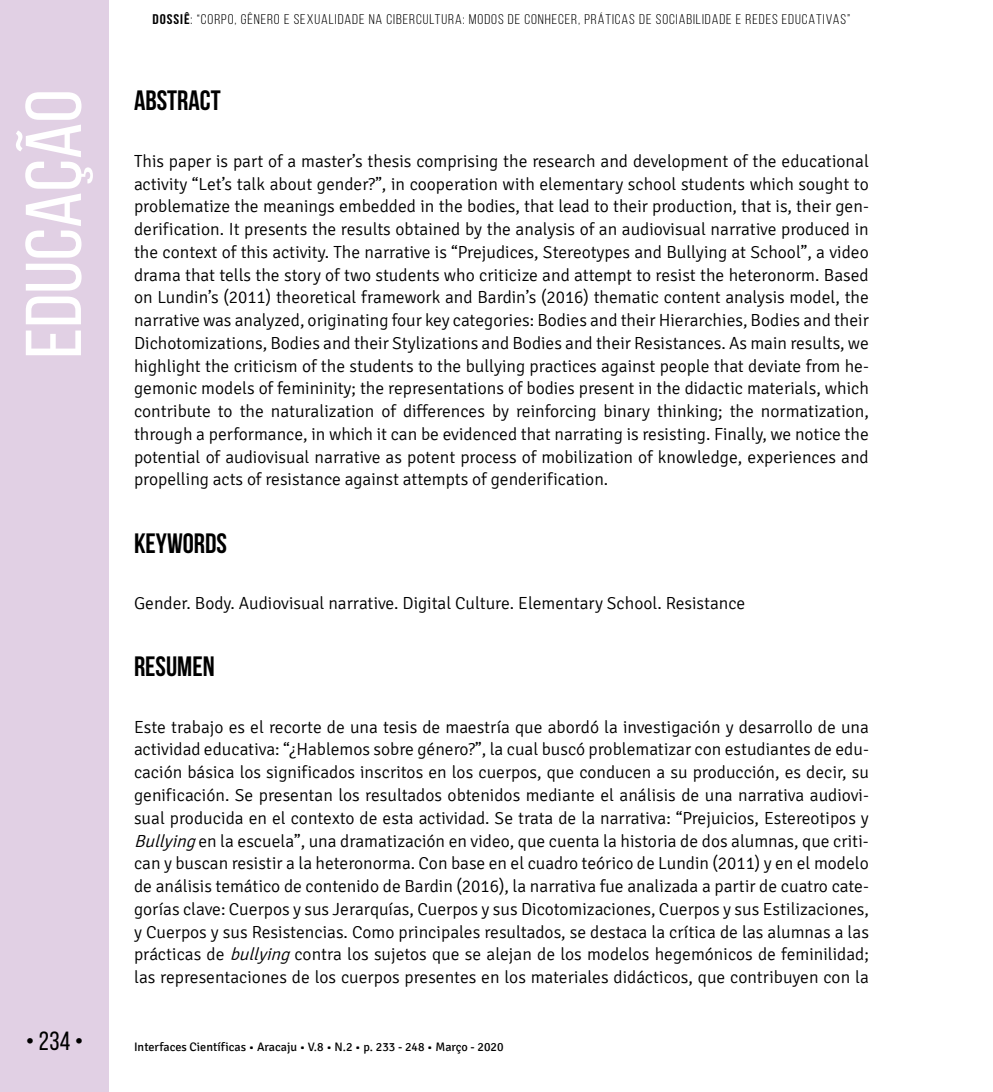
<style>
.page{position:relative;width:993px;height:1092px;background:#fff}
.page>*{position:absolute;margin:0;border:0;box-sizing:border-box;transform-origin:0 0}
.t1{font:78.75px "Bebas Neue";color:#fff;scale:1.09 1}
.t2{font:700 28px "Bebas Neue";color:#000}
.t3{font:26.25px "Bebas Neue";color:#000}
.t4{font:300 17.5px/22.8px "Signika";color:#000;text-align:justify}
.t5{font:14px "Bebas Neue";letter-spacing:.06em;color:#000;scale:1.1 1}
.t6{font:12.25px "Signika";color:#000}
.s1{font-weight:700}
.s2{font-style:italic}
</style>
<div class="page">
<div style="left:0;top:0;width:109px;height:1091px;background:#e1d0e4"></div>
<h1 class="t1" style="left:11px;top:358px;width:248px;rotate:-90deg">EDUCAÇÃO</h1>
<p class="t5" style="left:152px;top:11px;width:635px"><span class="s1">DOSSIÊ</span>: “CORPO, GÊNERO E SEXUALIDADE NA CIBERCULTURA: MODOS DE CONHECER, PRÁTICAS DE SOCIABILIDADE E REDES EDUCATIVAS”</p>
<h2 class="t2" style="left:134px;top:85px;width:88px">ABSTRACT</h2>
<p class="t4" style="left:134px;top:150px;width:736px">This paper is part of a master’s thesis comprising the research and development of the educational activity “Let’s talk about gender?”, in cooperation with elementary school students which sought to problematize the meanings embedded in the bodies, that lead to their production, that is, their gen&shy;derification. It presents the results obtained by the analysis of an audiovisual narrative produced in the context of this activity. The narrative is “Prejudices, Stereotypes and Bullying at School”, a video drama that tells the story of two students who criticize and attempt to resist the heteronorm. Based on Lundin’s (2011) theoretical framework and Bardin’s (2016) thematic content analysis model, the narrative was analyzed, originating four key categories: Bodies and their Hierarchies, Bodies and their Dichotomizations, Bodies and their Stylizations and Bodies and their Resistances. As main results, we highlight the criticism of the students to the bullying practices against people that deviate from he&shy;gemonic models of femininity; the representations of bodies present in the didactic materials, which contribute to the naturalization of differences by reinforcing binary thinking; the normatization, through a performance, in which it can be evidenced that narrating is resisting. Finally, we notice the potential of audiovisual narrative as potent process of mobilization of knowledge, experiences and propelling acts of resistance against attempts of genderification.</p>
<h2 class="t2" style="left:134px;top:527px;width:94px">KEYWORDS</h2>
<p class="t4" style="left:134px;top:592px;width:612px">Gender. Body. Audiovisual narrative. Digital Culture. Elementary School. Resistance</p>
<h2 class="t2" style="left:134px;top:651px;width:82px">RESUMEN</h2>
<p class="t4" style="left:134px;top:715px;width:736px">Este trabajo es el recorte de una tesis de maestría que abordó la investigación y desarrollo de una actividad educativa: “¿Hablemos sobre género?”, la cual buscó problematizar con estudiantes de edu&shy;cación básica los significados inscritos en los cuerpos, que conducen a su producción, es decir, su genificación. Se presentan los resultados obtenidos mediante el análisis de una narrativa audiovi&shy;sual producida en el contexto de esta actividad. Se trata de la narrativa: “Prejuicios, Estereotipos y <span class="s2">Bullying</span>en la escuela”, una dramatización en video, que cuenta la historia de dos alumnas, que criti&shy;can y buscan resistir a la heteronorma. Con base en el cuadro teórico de Lundin (2011) y en el modelo de análisis temático de contenido de Bardin (2016), la narrativa fue analizada a partir de cuatro cate&shy;gorías clave: Cuerpos y sus Jerarquías, Cuerpos y sus Dicotomizaciones, Cuerpos y sus Estilizaciones, y Cuerpos y sus Resistencias. Como principales resultados, se destaca la crítica de las alumnas a las prácticas de <span class="s2">bullying</span>contra los sujetos que se alejan de los modelos hegemónicos de feminilidad; las representaciones de los cuerpos presentes en los materiales didácticos, que contribuyen con la</p>
<h3 class="t3" style="left:26px;top:1026px;width:59px">• 234 •</h3>
<p class="t6" style="left:134px;top:1040px;width:371px">Interfaces Científicas • Aracaju • V.8 • N.2 • p. 233 - 248 • Março - 2020</p>
</div>
